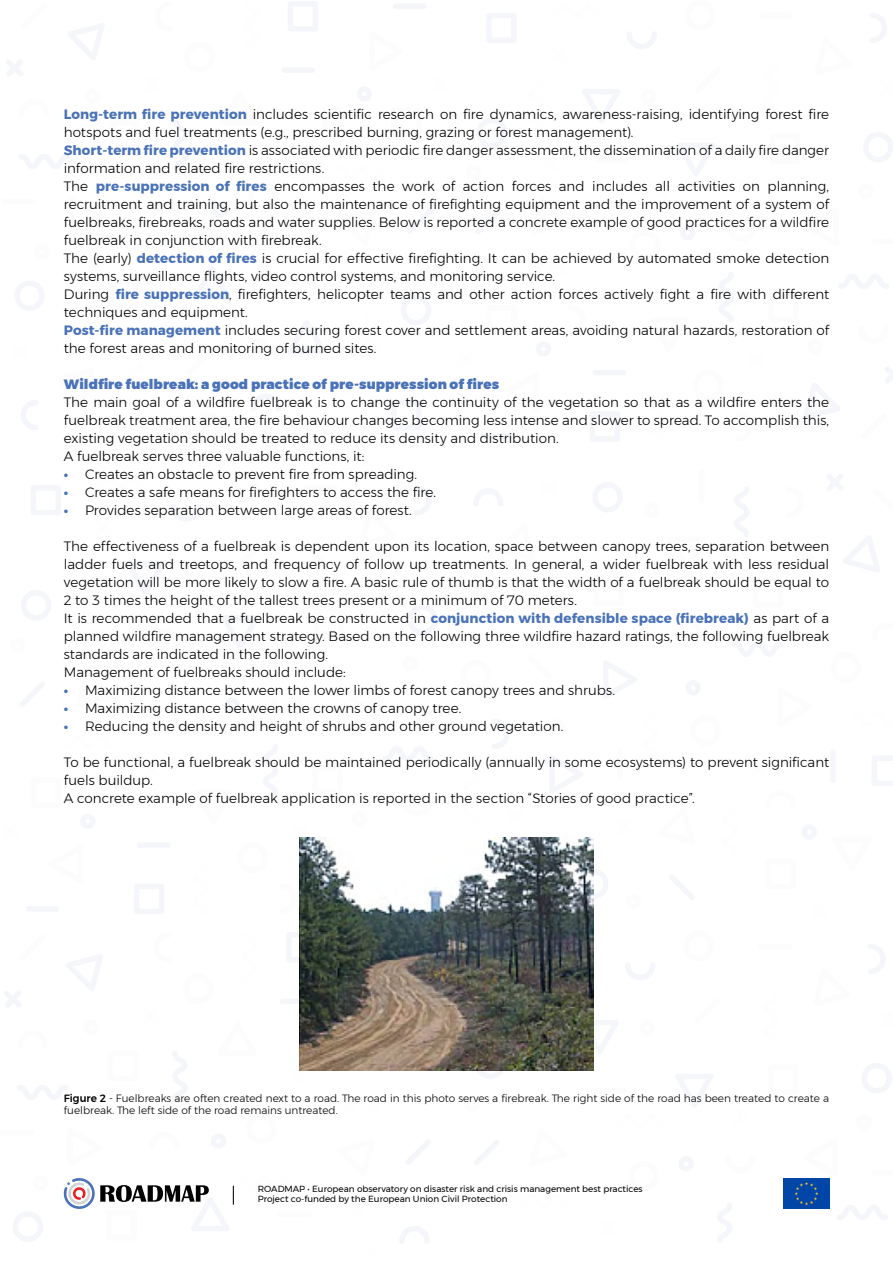
<style>
.page{position:relative;width:893px;height:1263px;background:#fff}
.page>*{position:absolute;margin:0;border:0;box-sizing:border-box;transform-origin:0 0}
.Normale{font:300 13.5px/18px "Montserrat";color:#000}
.Normale-2{font:900 13.5px "Montserrat";letter-spacing:.01em;color:#4972b8}
.t1{font:300 10.5px/12.6px "Montserrat";color:#000}
.t2{font:8.85px/10.6px "Montserrat";color:#000}
.s1{font-weight:700;color:#4972b8}
.s2{font-weight:500}
</style>
<div class="page">
<svg style="left:6px;top:60px;width:17px;height:16px"></svg>
<svg style="left:193px;top:267px;width:38px;height:33px"></svg>
<svg style="left:288px;top:320px;width:37px;height:33px"></svg>
<svg style="left:68px;top:24px;width:36px;height:36px"></svg>
<svg style="left:251px;top:394px;width:30px;height:17px"></svg>
<svg style="left:21px;top:400px;width:17px;height:30px"></svg>
<svg style="left:15px;top:281px;width:29px;height:29px"></svg>
<svg style="left:401px;top:295px;width:30px;height:30px"></svg>
<svg style="left:392px;top:400px;width:29px;height:30px"></svg>
<svg style="left:288px;top:2px;width:30px;height:29px"></svg>
<svg style="left:19px;top:154px;width:50px;height:15px"></svg>
<svg style="left:174px;top:120px;width:15px;height:51px"></svg>
<div style="left:281px;top:67px;width:34px;height:6px;background:#f4f6fa;border-radius:3px"></div>
<div style="left:393px;top:4px;width:34px;height:5px;background:#f4f6fa;border-radius:3px"></div>
<svg style="left:408px;top:209px;width:24px;height:24px"></svg>
<svg style="left:213px;top:203px;width:14px;height:14px"></svg>
<svg style="left:357px;top:87px;width:14px;height:14px"></svg>
<svg style="left:885px;top:367px;width:8px;height:16px"></svg>
<svg style="left:677px;top:143px;width:38px;height:33px"></svg>
<svg style="left:582px;top:89px;width:38px;height:34px"></svg>
<svg style="left:804px;top:383px;width:36px;height:36px"></svg>
<svg style="left:627px;top:32px;width:30px;height:17px"></svg>
<svg style="left:870px;top:13px;width:17px;height:30px"></svg>
<svg style="left:864px;top:132px;width:29px;height:30px"></svg>
<svg style="left:477px;top:118px;width:30px;height:30px"></svg>
<svg style="left:487px;top:13px;width:29px;height:30px"></svg>
<svg style="left:590px;top:412px;width:30px;height:29px"></svg>
<svg style="left:839px;top:274px;width:50px;height:14px"></svg>
<svg style="left:719px;top:272px;width:14px;height:50px"></svg>
<div style="left:593px;top:370px;width:33px;height:5px;background:#f4f6fa;border-radius:3px"></div>
<div style="left:481px;top:434px;width:34px;height:5px;background:#f4f6fa;border-radius:3px"></div>
<svg style="left:476px;top:210px;width:24px;height:24px"></svg>
<svg style="left:681px;top:226px;width:14px;height:14px"></svg>
<svg style="left:536px;top:342px;width:15px;height:14px"></svg>
<svg style="left:222px;top:616px;width:37px;height:33px"></svg>
<svg style="left:127px;top:562px;width:37px;height:33px"></svg>
<svg style="left:171px;top:504px;width:30px;height:17px"></svg>
<svg style="left:414px;top:486px;width:17px;height:29px"></svg>
<svg style="left:408px;top:605px;width:29px;height:29px"></svg>
<svg style="left:21px;top:591px;width:30px;height:29px"></svg>
<svg style="left:31px;top:486px;width:30px;height:29px"></svg>
<svg style="left:134px;top:884px;width:30px;height:30px"></svg>
<svg style="left:383px;top:747px;width:50px;height:14px"></svg>
<svg style="left:264px;top:745px;width:14px;height:50px"></svg>
<div style="left:137px;top:842px;width:34px;height:6px;background:#f4f6fa;border-radius:3px"></div>
<div style="left:26px;top:906px;width:33px;height:6px;background:#f4f6fa;border-radius:3px"></div>
<svg style="left:20px;top:682px;width:25px;height:24px"></svg>
<svg style="left:225px;top:698px;width:14px;height:14px"></svg>
<svg style="left:81px;top:814px;width:14px;height:15px"></svg>
<svg style="left:827px;top:474px;width:16px;height:17px"></svg>
<svg style="left:603px;top:661px;width:34px;height:37px"></svg>
<svg style="left:550px;top:756px;width:33px;height:37px"></svg>
<svg style="left:843px;top:536px;width:37px;height:36px"></svg>
<svg style="left:492px;top:719px;width:17px;height:30px"></svg>
<svg style="left:473px;top:489px;width:30px;height:17px"></svg>
<svg style="left:593px;top:482px;width:29px;height:30px"></svg>
<svg style="left:593px;top:868px;width:15px;height:31px"></svg>
<svg style="left:872px;top:756px;width:21px;height:29px"></svg>
<svg style="left:735px;top:487px;width:14px;height:50px"></svg>
<svg style="left:733px;top:642px;width:50px;height:14px"></svg>
<svg style="left:541px;top:837px;width:50px;height:1px"></svg>
<div style="left:830px;top:749px;width:6px;height:34px;background:#f4f6fa;border-radius:3px"></div>
<svg style="left:670px;top:875px;width:24px;height:25px"></svg>
<svg style="left:686px;top:681px;width:14px;height:14px"></svg>
<svg style="left:802px;top:825px;width:14px;height:14px"></svg>
<svg style="left:5px;top:991px;width:16px;height:16px"></svg>
<svg style="left:66px;top:955px;width:37px;height:36px"></svg>
<svg style="left:13px;top:1212px;width:30px;height:29px"></svg>
<svg style="left:400px;top:1226px;width:29px;height:17px"></svg>
<svg style="left:287px;top:932px;width:13px;height:31px"></svg>
<svg style="left:17px;top:1085px;width:51px;height:15px"></svg>
<svg style="left:173px;top:1051px;width:14px;height:51px"></svg>
<div style="left:280px;top:998px;width:34px;height:6px;background:#f4f6fa;border-radius:3px"></div>
<svg style="left:406px;top:1140px;width:24px;height:24px"></svg>
<svg style="left:211px;top:1134px;width:15px;height:14px"></svg>
<svg style="left:676px;top:1074px;width:37px;height:33px"></svg>
<svg style="left:593px;top:1020px;width:25px;height:34px"></svg>
<svg style="left:625px;top:963px;width:30px;height:17px"></svg>
<svg style="left:868px;top:944px;width:17px;height:30px"></svg>
<svg style="left:862px;top:1063px;width:30px;height:30px"></svg>
<svg style="left:475px;top:1070px;width:30px;height:9px"></svg>
<svg style="left:593px;top:934px;width:1px;height:15px"></svg>
<svg style="left:837px;top:1205px;width:50px;height:14px"></svg>
<svg style="left:718px;top:1203px;width:14px;height:39px"></svg>
<svg style="left:474px;top:1140px;width:25px;height:25px"></svg>
<svg style="left:679px;top:1157px;width:14px;height:14px"></svg>
<svg style="left:64px;top:1178px;width:170px;height:53px"></svg>
<img style="left:783px;top:1178px;width:46px;height:31px">
<img style="left:300px;top:838px;width:293px;height:232px">
<p class="Normale" style="left:64px;top:105px;width:767px"><span class="s1">Long-term fire prevention</span> includes scientific research on fire dynamics, awareness-raising, identifying forest fire hotspots and fuel treatments (e.g., prescribed burning, grazing or forest management).</p>
<p class="Normale" style="left:64px;top:141px;width:767px"><span class="s1">Short-term fire prevention</span> is associated with periodic fire danger assessment, the dissemination of a daily fire danger information and related fire restrictions.</p>
<p class="Normale" style="left:64px;top:177px;width:767px;text-align:justify">The <span class="s1">pre-suppression of fires</span> encompasses the work of action forces and includes all activities on planning, recruitment and training, but also the maintenance of firefighting equipment and the improvement of a system of fuelbreaks, firebreaks, roads and water supplies. Below is reported a concrete example of good practices for a wildfire fuelbreak in conjunction with firebreak.</p>
<p class="Normale" style="left:64px;top:249px;width:767px">The (early) <span class="s1">detection of fires</span> is crucial for effective firefighting. It can be achieved by automated smoke detection systems, surveillance flights, video control systems, and monitoring service.</p>
<p class="Normale" style="left:64px;top:285px;width:767px">During <span class="s1">fire suppression</span>, firefighters, helicopter teams and other action forces actively fight a fire with different techniques and equipment.</p>
<p class="Normale" style="left:64px;top:321px;width:767px"><span class="s1">Post-fire management</span> includes securing forest cover and settlement areas, avoiding natural hazards, restoration of the forest areas and monitoring of burned sites.</p>
<p class="Normale-2" style="left:64px;top:373px;width:437px">Wildfire fuelbreak: a good practice of pre-suppression of fires</p>
<p class="Normale" style="left:64px;top:393px;width:767px;text-align:justify">The main goal of a wildfire fuelbreak is to change the continuity of the vegetation so that as a wildfire enters the fuelbreak treatment area, the fire behaviour changes becoming less intense and slower to spread. To accomplish this, existing vegetation should be treated to reduce its density and distribution.</p>
<p class="Normale" style="left:64px;top:447px;width:302px">A fuelbreak serves three valuable functions, it:</p>
<p class="Normale" style="left:64px;top:465px;width:355px"><span class="s1">•</span> Creates an obstacle to prevent fire from spreading.</p>
<p class="Normale" style="left:64px;top:483px;width:374px"><span class="s1">•</span> Creates a safe means for firefighters to access the fire.</p>
<p class="Normale" style="left:64px;top:501px;width:350px"><span class="s1">•</span> Provides separation between large areas of forest.</p>
<p class="Normale" style="left:64px;top:537px;width:767px;text-align:justify">The effectiveness of a fuelbreak is dependent upon its location, space between canopy trees, separation between ladder fuels and treetops, and frequency of follow up treatments. In general, a wider fuelbreak with less residual vegetation will be more likely to slow a fire. A basic rule of thumb is that the width of a fuelbreak should be equal to 2 to 3 times the height of the tallest trees present or a minimum of 70 meters.</p>
<p class="Normale" style="left:64px;top:609px;width:767px;text-align:justify">It is recommended that a fuelbreak be constructed in <span class="s1">conjunction with defensible space (firebreak)</span> as part of a planned wildfire management strategy. Based on the following three wildfire hazard ratings, the following fuelbreak standards are indicated in the following.</p>
<p class="Normale" style="left:64px;top:663px;width:284px">Management of fuelbreaks should include:</p>
<p class="Normale" style="left:64px;top:681px;width:553px"><span class="s1">•</span> Maximizing distance between the lower limbs of forest canopy trees and shrubs.</p>
<p class="Normale" style="left:64px;top:699px;width:399px"><span class="s1">•</span> Maximizing distance between the crowns of canopy tree.</p>
<p class="Normale" style="left:64px;top:717px;width:501px"><span class="s1">•</span> Reducing the density and height of shrubs and other ground vegetation.</p>
<p class="Normale" style="left:64px;top:753px;width:767px">To be functional, a fuelbreak should be maintained periodically (annually in some ecosystems) to prevent significant fuels buildup.</p>
<p class="Normale" style="left:64px;top:789px;width:632px">A concrete example of fuelbreak application is reported in the section “Stories of good practice”.</p>
<p class="t1" style="left:64px;top:1091px;width:767px"><span class="s2">Figure 2</span> - Fuelbreaks are often created next to a road. The road in this photo serves a firebreak. The right side of the road has been treated to create a fuelbreak. The left side of the road remains untreated.</p>
<p class="t2" style="left:258px;top:1183px;width:386px">ROADMAP • European observatory on disaster risk and crisis management best practices<br>Project co-funded by the European Union Civil Protection</p>
</div>
